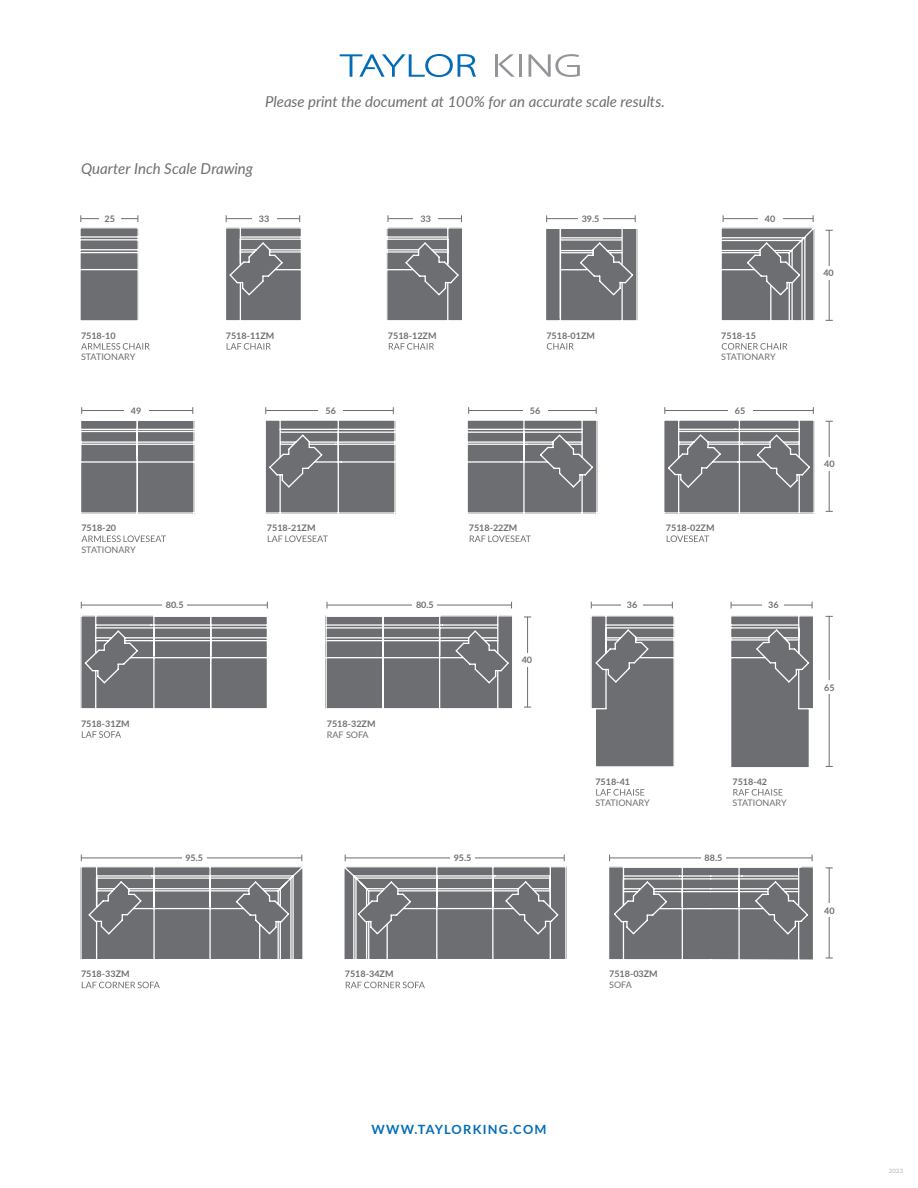
<style>
.page{position:relative;width:918px;height:1188px;background:#fff}
.page>*{position:absolute;margin:0;border:0;box-sizing:border-box;transform-origin:0 0}
.t1{font:italic 15px "Lato";color:#6d6e71}
.t2{font:700 12.75px "Lato";letter-spacing:.1em;color:#036cb6}
.t3{font:700 9px "Lato";color:#6d6e71}
.t4{font:9px "Lato";color:#6d6e71}
.t5{font:6px "Lato";color:#b5b5b5}
</style>
<div class="page">
<hr style="left:519px;top:54px;width:3px;height:23px;background:#939598">
<svg style="left:529px;top:54px;width:51px;height:23px"></svg>
<hr style="left:495px;top:54px;width:3px;height:23px;background:#939598">
<svg style="left:498px;top:54px;width:17px;height:23px"></svg>
<svg style="left:340px;top:54px;width:136px;height:23px"></svg>
<svg style="left:81px;top:343px;width:69px;height:7px"></svg>
<svg style="left:268px;top:535px;width:60px;height:7px"></svg>
<svg style="left:81px;top:535px;width:85px;height:7px"></svg>
<svg style="left:82px;top:731px;width:39px;height:7px"></svg>
<svg style="left:82px;top:982px;width:78px;height:6px"></svg>
<svg style="left:722px;top:343px;width:66px;height:7px"></svg>
<svg style="left:470px;top:535px;width:61px;height:7px"></svg>
<svg style="left:667px;top:535px;width:42px;height:7px"></svg>
<svg style="left:346px;top:982px;width:79px;height:6px"></svg>
<svg style="left:227px;top:343px;width:44px;height:7px"></svg>
<svg style="left:596px;top:789px;width:48px;height:7px"></svg>
<svg style="left:389px;top:343px;width:45px;height:7px"></svg>
<svg style="left:547px;top:343px;width:27px;height:7px"></svg>
<svg style="left:733px;top:789px;width:50px;height:7px"></svg>
<hr style="left:723px;top:218px;width:90px;height:1px;background:#6d6e71">
<hr style="left:226px;top:218px;width:74px;height:1px;background:#6d6e71">
<div style="left:252px;top:214px;width:24px;height:9px;background:#fff"></div>
<hr style="left:327px;top:605px;width:184px;height:1px;background:#6d6e71">
<div style="left:413px;top:601px;width:24px;height:8px;background:#fff"></div>
<hr style="left:81px;top:605px;width:186px;height:1px;background:#6d6e71">
<div style="left:163px;top:601px;width:24px;height:8px;background:#fff"></div>
<hr style="left:345px;top:858px;width:219px;height:1px;background:#6d6e71">
<div style="left:450px;top:854px;width:25px;height:8px;background:#fff"></div>
<hr style="left:610px;top:858px;width:202px;height:1px;background:#6d6e71">
<div style="left:701px;top:854px;width:25px;height:8px;background:#fff"></div>
<hr style="left:81px;top:218px;width:57px;height:1px;background:#6d6e71">
<div style="left:99px;top:214px;width:22px;height:9px;background:#fff"></div>
<hr style="left:731px;top:605px;width:81px;height:1px;background:#6d6e71">
<div style="left:763px;top:601px;width:21px;height:8px;background:#fff"></div>
<hr style="left:591px;top:605px;width:81px;height:1px;background:#6d6e71">
<div style="left:621px;top:601px;width:22px;height:8px;background:#fff"></div>
<hr style="left:829px;top:230px;width:1px;height:91px;background:#6d6e71">
<div style="left:815px;top:266px;width:27px;height:13px;background:#fff"></div>
<hr style="left:829px;top:421px;width:1px;height:91px;background:#6d6e71">
<div style="left:816px;top:457px;width:26px;height:13px;background:#fff"></div>
<hr style="left:829px;top:868px;width:1px;height:90px;background:#6d6e71">
<div style="left:816px;top:904px;width:26px;height:13px;background:#fff"></div>
<hr style="left:829px;top:616px;width:1px;height:151px;background:#6d6e71">
<div style="left:816px;top:681px;width:26px;height:13px;background:#fff"></div>
<svg style="left:387px;top:215px;width:414px;height:7px"></svg>
<svg style="left:80px;top:227px;width:735px;height:94px"></svg>
<svg style="left:467px;top:407px;width:348px;height:107px"></svg>
<svg style="left:81px;top:407px;width:315px;height:107px"></svg>
<svg style="left:325px;top:615px;width:488px;height:152px"></svg>
<svg style="left:80px;top:615px;width:187px;height:94px;background:#7f8082"></svg>
<svg style="left:80px;top:855px;width:223px;height:104px;background:#8c8d8f"></svg>
<svg style="left:344px;top:866px;width:469px;height:94px;background:#8b8c8e"></svg>
<h1 class="t1" style="left:265px;top:90px;width:401px">Please print the document at 100% for an accurate scale results.</h1>
<h1 class="t1" style="left:81px;top:158px;width:174px">Quarter Inch Scale Drawing</h1>
<p class="t3" style="left:105px;top:212px;width:12px">25</p>
<p class="t3" style="left:81px;top:329px;width:36px">7518-10</p>
<p class="t4" style="left:81px;top:351px;width:56px">STATIONARY</p>
<p class="t3" style="left:259px;top:212px;width:12px">33</p>
<p class="t3" style="left:421px;top:212px;width:12px">33</p>
<p class="t3" style="left:582px;top:212px;width:19px">39.5</p>
<p class="t3" style="left:765px;top:212px;width:12px">40</p>
<p class="t3" style="left:226px;top:329px;width:50px">7518-11ZM</p>
<p class="t3" style="left:388px;top:329px;width:50px">7518-12ZM</p>
<p class="t3" style="left:546px;top:329px;width:50px">7518-01ZM</p>
<p class="t3" style="left:721px;top:329px;width:36px">7518-15</p>
<p class="t4" style="left:721px;top:351px;width:56px">STATIONARY</p>
<p class="t3" style="left:131px;top:404px;width:12px">49</p>
<p class="t3" style="left:325px;top:404px;width:12px">56</p>
<p class="t3" style="left:530px;top:404px;width:12px">56</p>
<p class="t3" style="left:735px;top:404px;width:12px">65</p>
<p class="t3" style="left:81px;top:521px;width:36px">7518-20</p>
<p class="t3" style="left:267px;top:521px;width:50px">7518-21ZM</p>
<p class="t4" style="left:81px;top:543px;width:56px">STATIONARY</p>
<p class="t3" style="left:166px;top:598px;width:19px">80.5</p>
<p class="t3" style="left:416px;top:598px;width:19px">80.5</p>
<p class="t3" style="left:81px;top:717px;width:50px">7518-31ZM</p>
<p class="t3" style="left:327px;top:717px;width:50px">7518-32ZM</p>
<p class="t4" style="left:327px;top:728px;width:43px">RAF SOFA</p>
<p class="t3" style="left:469px;top:521px;width:50px">7518-22ZM</p>
<p class="t3" style="left:666px;top:521px;width:50px">7518-02ZM</p>
<p class="t3" style="left:522px;top:653px;width:12px">40</p>
<p class="t3" style="left:627px;top:598px;width:12px">36</p>
<p class="t3" style="left:768px;top:598px;width:12px">36</p>
<p class="t3" style="left:595px;top:775px;width:36px">7518-41</p>
<p class="t4" style="left:595px;top:797px;width:56px">STATIONARY</p>
<p class="t3" style="left:732px;top:775px;width:36px">7518-42</p>
<p class="t4" style="left:732px;top:797px;width:56px">STATIONARY</p>
<p class="t3" style="left:81px;top:967px;width:50px">7518-33ZM</p>
<p class="t3" style="left:185px;top:851px;width:19px">95.5</p>
<p class="t3" style="left:454px;top:851px;width:19px">95.5</p>
<p class="t3" style="left:705px;top:851px;width:19px">88.5</p>
<p class="t3" style="left:345px;top:967px;width:50px">7518-34ZM</p>
<p class="t3" style="left:609px;top:967px;width:50px">7518-03ZM</p>
<p class="t4" style="left:609px;top:978px;width:24px">SOFA</p>
<p class="t3" style="left:823px;top:267px;width:12px">40</p>
<p class="t3" style="left:824px;top:458px;width:12px">40</p>
<p class="t3" style="left:824px;top:681px;width:12px">65</p>
<p class="t3" style="left:824px;top:904px;width:12px">40</p>
<h2 class="t2" style="left:372px;top:1120px;width:177px">WWW.TAYLORKING.COM</h2>
<p class="t5" style="left:889px;top:1167px;width:16px">2023</p>
</div>
